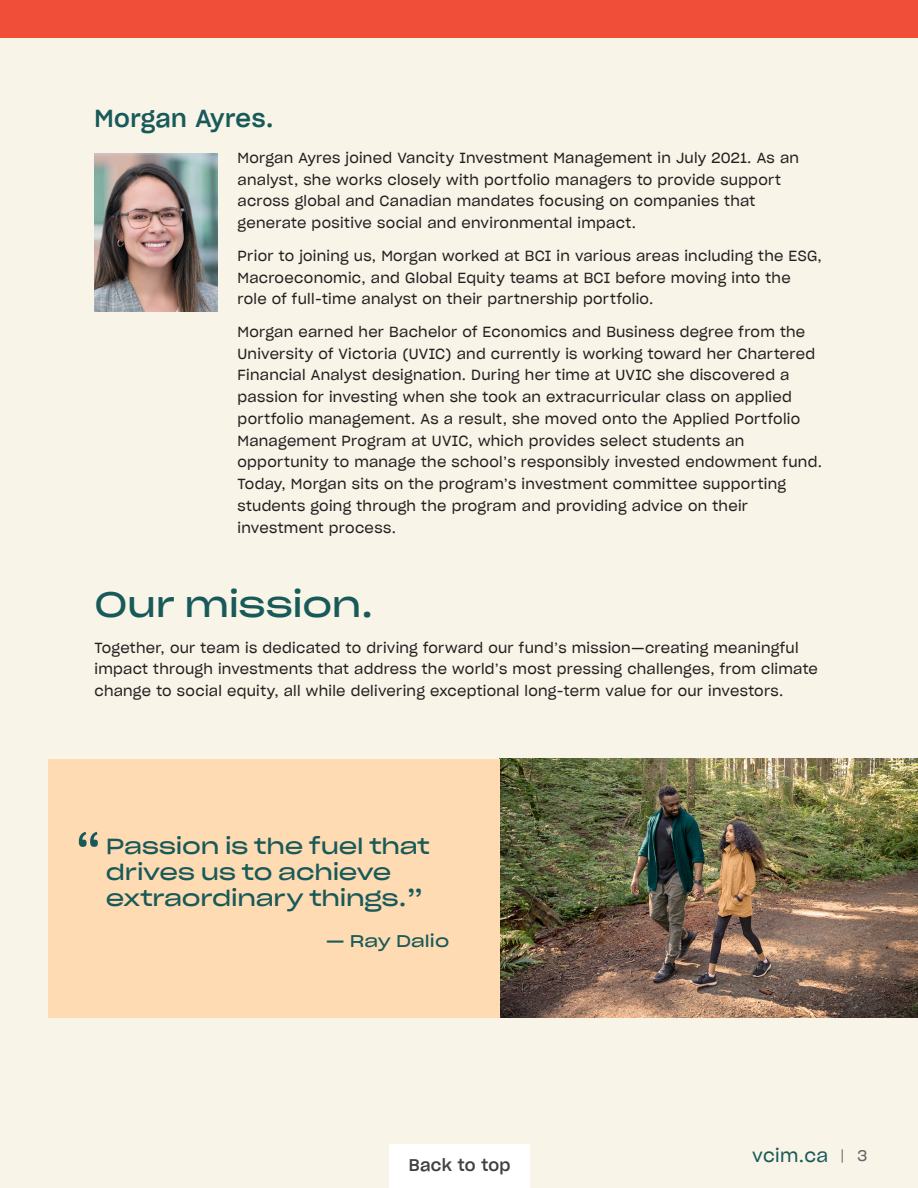
<style>
.page{position:relative;width:918px;height:1188px;background:#f8f4e7}
.page>*{position:absolute;margin:0;border:0;box-sizing:border-box;transform-origin:0 0}
.Main_Heading{font:34.5px "Sharp Grotesk Book 25";letter-spacing:-.01em;color:#185959}
.Subhead{font:24px "Sharp Grotesk Medium 20";letter-spacing:.02em;color:#185959}
.t1{font:21.75px/26.2px "Sharp Grotesk Book 25";letter-spacing:-.01em;color:#185959}
.t2{font:18px "Sharp Grotesk Book 20";letter-spacing:.02em;color:#185959}
.t3{font:16.5px "Sharp Grotesk Medium 20";letter-spacing:.02em;color:#414042}
.t4{font:16.5px "Sharp Grotesk Book 25";letter-spacing:.005em;color:#185959}
.t5{font:15px "Sharp Grotesk Book 20";color:#636366}
.Body{font:14.25px/21.8px "Sharp Grotesk Book 20";letter-spacing:.02em;color:#231f20}
.s1{font-size:28.5px}
</style>
<div class="page">
<div style="left:389px;top:1145px;width:141px;height:43px;background:#fff"></div>
<svg style="left:842px;top:1149px;width:1px;height:14px"></svg>
<img style="left:94px;top:153px;width:123px;height:159px">
<img style="left:500px;top:759px;width:418px;height:259px">
<div style="left:48px;top:759px;width:452px;height:259px;background:#fedbb2"></div>
<svg style="left:79px;top:832px;width:19px;height:15px"></svg>
<div style="left:0;top:0;width:918px;height:38px;background:#f04e39"></div>
<p class="Subhead" style="left:94px;top:98px;width:180px">Morgan Ayres.</p>
<p class="Body" style="left:238px;top:146px;width:563px">Morgan Ayres joined Vancity Investment Management in July 2021. As an analyst, she works closely with portfolio managers to provide support across global and Canadian mandates focusing on companies that generate positive social and environmental impact.</p>
<p class="Body" style="left:238px;top:244px;width:586px">Prior to joining us, Morgan worked at BCI in various areas including the ESG,<br>Macroeconomic, and Global Equity teams at BCI before moving into the role of full-time analyst on their partnership portfolio.</p>
<p class="Body" style="left:238px;top:320px;width:586px">Morgan earned her Bachelor of Economics and Business degree from the University of Victoria (UVIC) and currently is working toward her Chartered Financial Analyst designation. During her time at UVIC she discovered a passion for investing when she took an extracurricular class on applied portfolio management. As a result, she moved onto the Applied Portfolio Management Program at UVIC, which provides select students an opportunity to manage the school’s responsibly invested endowment fund.<br>Today, Morgan sits on the program’s investment committee supporting students going through the program and providing advice on their investment process.</p>
<p class="Main_Heading" style="left:94px;top:575px;width:281px">Our mission.</p>
<p class="Body" style="left:94px;top:636px;width:725px">Together, our team is dedicated to driving forward our fund’s mission—creating meaningful impact through investments that address the world’s most pressing challenges, from climate change to social equity, all while delivering exceptional long-term value for our investors.</p>
<h3 class="t1" style="left:106px;top:831px;width:326px">Passion is the fuel that drives us to achieve extraordinary things.<span class="s1">”</span></h3>
<h3 class="t4" style="left:326px;top:926px;width:125px">— Ray Dalio</h3>
<p class="t3" style="left:409px;top:1151px;width:103px">Back to top</p>
<p class="t2" style="left:752px;top:1141px;width:78px">vcim.ca</p>
<p class="t5" style="left:857px;top:1144px;width:11px">3</p>
</div>
